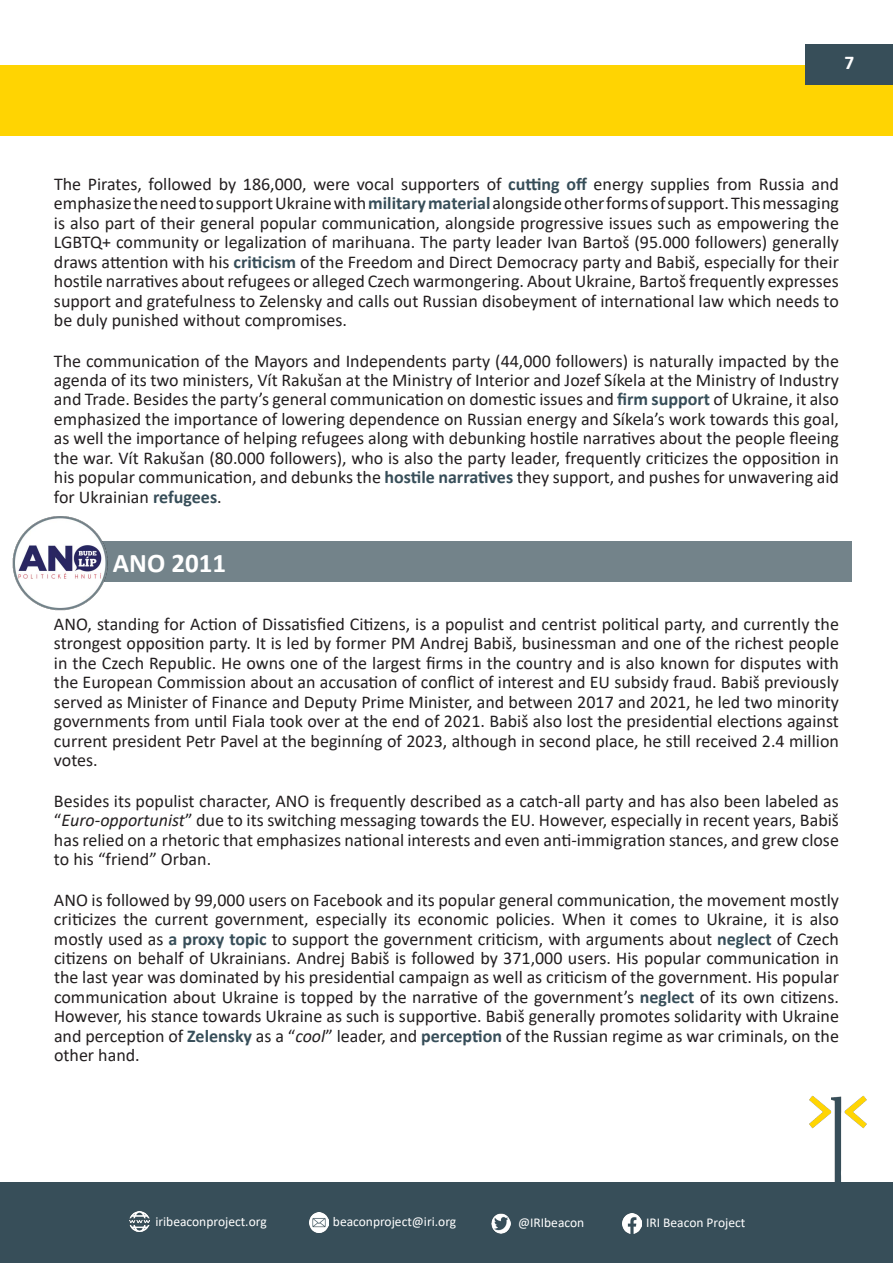
<style>
.page{position:relative;width:893px;height:1263px;background:#fff}
.page>*{position:absolute;margin:0;border:0;box-sizing:border-box;transform-origin:0 0}
.Heading_3{font:700 27px "Calibri";color:#fff}
.t1{font:700 19.5px "Calibri";color:#fff}
.t2{font:18px/19.4px "Calibri";color:#231f20;text-align:justify}
.t3{font:13.5px "Calibri";color:#fff}
.s1{font-weight:700;color:#374e59}
.s2{font-style:italic}
</style>
<div class="page">
<img style="left:806px;top:1095px;width:66px;height:88px">
<div style="left:0;top:65px;width:893px;height:71px;background:#ffd402"></div>
<div style="left:0;top:1183px;width:893px;height:80px;background:#374e59"></div>
<div style="left:806px;top:45px;width:87px;height:40px;background:#374e59"></div>
<img style="left:491px;top:1214px;width:20px;height:19px">
<img style="left:310px;top:1213px;width:19px;height:19px">
<img style="left:130px;top:1211px;width:19px;height:20px">
<img style="left:622px;top:1214px;width:20px;height:19px">
<div style="left:42px;top:541px;width:809px;height:40px;background:#73838a"></div>
<img style="left:12px;top:516px;width:96px;height:95px">
<p class="t1" style="left:844px;top:48px;width:11px">7</p>
<p class="t2" style="left:54px;top:174px;width:786px">The Pirates, followed by 186,000, were vocal supporters of <span class="s1">cutting off</span> energy supplies from Russia and emphasize the need to support Ukraine with <span class="s1">military material</span> alongside other forms of support. This messaging is also part of their general popular communication, alongside progressive issues such as empowering the LGBTQ+ community or legalization of marihuana. The party leader Ivan Bartoš (95.000 followers) generally draws attention with his <span class="s1">criticism</span> of the Freedom and Direct Democracy party and Babiš, especially for their hostile narratives about refugees or alleged Czech warmongering. About Ukraine, Bartoš frequently expresses support and gratefulness to Zelensky and calls out Russian disobeyment of international law which needs to be duly punished without compromises.</p>
<p class="t2" style="left:54px;top:350px;width:786px">The communication of the Mayors and Independents party (44,000 followers) is naturally impacted by the agenda of its two ministers, Vít Rakušan at the Ministry of Interior and Jozef Síkela at the Ministry of Industry and Trade. Besides the party’s general communication on domestic issues and <span class="s1">firm support</span> of Ukraine, it also emphasized the importance of lowering dependence on Russian energy and Síkela’s work towards this goal, as well the importance of helping refugees along with debunking hostile narratives about the people fleeing the war. Vít Rakušan (80.000 followers), who is also the party leader, frequently criticizes the opposition in his popular communication, and debunks the <span class="s1">hostile narratives</span> they support, and pushes for unwavering aid for Ukrainian <span class="s1">refugees</span>.</p>
<p class="Heading_3" style="left:113px;top:544px;width:115px">ANO 2011</p>
<p class="t2" style="left:54px;top:614px;width:786px">ANO, standing for Action of Dissatisfied Citizens, is a populist and centrist political party, and currently the strongest opposition party. It is led by former PM Andrej Babiš, businessman and one of the richest people in the Czech Republic. He owns one of the largest firms in the country and is also known for disputes with the European Commission about an accusation of conflict of interest and EU subsidy fraud. Babiš previously served as Minister of Finance and Deputy Prime Minister, and between 2017 and 2021, he led two minority governments from until Fiala took over at the end of 2021. Babiš also lost the presidential elections against current president Petr Pavel at the beginníng of 2023, although in second place, he still received 2.4 million votes.</p>
<p class="t2" style="left:54px;top:791px;width:786px">Besides its populist character, ANO is frequently described as a catch-all party and has also been labeled as “<span class="s2">Euro-opportunist</span>” due to its switching messaging towards the EU. However, especially in recent years, Babiš has relied on a rhetoric that emphasizes national interests and even anti-immigration stances, and grew close to his “friend” Orban.</p>
<p class="t2" style="left:54px;top:889px;width:786px">ANO is followed by 99,000 users on Facebook and its popular general communication, the movement mostly criticizes the current government, especially its economic policies. When it comes to Ukraine, it is also mostly used as <span class="s1">a proxy topic</span> to support the government criticism, with arguments about <span class="s1">neglect</span> of Czech citizens on behalf of Ukrainians. Andrej Babiš is followed by 371,000 users. His popular communication in the last year was dominated by his presidential campaign as well as criticism of the government. His popular communication about Ukraine is topped by the narrative of the government’s <span class="s1">neglect</span> of its own citizens.<br>However, his stance towards Ukraine as such is supportive. Babiš generally promotes solidarity with Ukraine and perception of <span class="s1">Zelensky</span> as a “<span class="s2">cool</span>” leader, and <span class="s1">perception</span> of the Russian regime as war criminals, on the other hand.</p>
<p class="t3" style="left:155px;top:1212px;width:113px">iribeaconproject.org</p>
<p class="t3" style="left:333px;top:1212px;width:125px">beaconproject@iri.org</p>
<p class="t3" style="left:518px;top:1213px;width:68px">@IRIbeacon</p>
<p class="t3" style="left:646px;top:1213px;width:101px">IRI Beacon Project</p>
</div>
